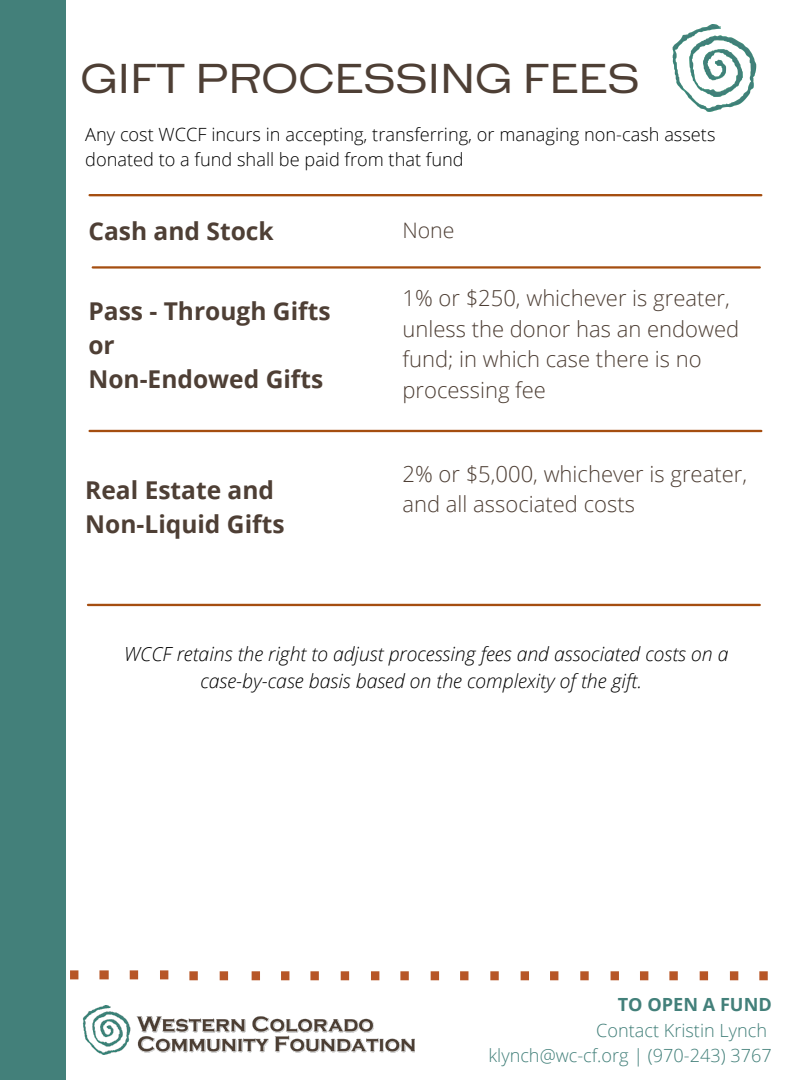
<style>
.page{position:relative;width:810px;height:1080px;background:#fff}
.page>*{position:absolute;margin:0;border:0;box-sizing:border-box;transform-origin:0 0}
.t1{font:500 39.25px "HK Gothic";color:#4e3f35}
.t2{font:700 24.56px/34.2px "Open Sans";color:#4e3f35}
.t3{font:300 22px/30.5px "Open Sans";color:#4e3f35}
.t4{font:300 21.31px "Open Sans";color:#4e3f35}
.t5{font:italic 300 19.44px/27.2px "Open Sans";color:#000;text-align:center}
.t6{font:300 18.19px/25.3px "Open Sans";color:#000}
.t7{font:300 18.12px/25.3px "Open Sans";color:#43807a;text-align:right}
.t8{font:700 18.12px "Open Sans";color:#43807a}
</style>
<div class="page">
<hr style="left:90px;top:194px;width:671px;height:2px;background:#a54e10">
<hr style="left:93px;top:266px;width:667px;height:3px;background:#a54e10">
<hr style="left:90px;top:430px;width:671px;height:2px;background:#a54e10">
<div style="left:0;top:0;width:66px;height:1080px;background:#43807a"></div>
<img style="left:672px;top:24px;width:85px;height:88px">
<img style="left:83px;top:1006px;width:332px;height:49px">
<img style="left:70px;top:970px;width:698px;height:11px">
<hr style="left:88px;top:604px;width:672px;height:2px;background:#a54e10">
<h1 class="t1" style="left:81px;top:57px;width:560px">GIFT PROCESSING FEES</h1>
<p class="t6" style="left:85px;top:121px;width:632px">Any cost WCCF incurs in accepting, transferring, or managing non-cash assets donated to a fund shall be paid from that fund</p>
<p class="t2" style="left:88px;top:213px;width:187px">Cash and Stock</p>
<p class="t4" style="left:402px;top:215px;width:54px">None</p>
<p class="t2" style="left:88px;top:293px;width:244px">Pass - Through Gifts or<br>Non-Endowed Gifts</p>
<p class="t3" style="left:402px;top:283px;width:338px">1% or $250, whichever is greater, unless the donor has an endowed fund; in which case there is no processing fee</p>
<p class="t2" style="left:85px;top:472px;width:201px">Real Estate and<br>Non-Liquid Gifts</p>
<p class="t3" style="left:402px;top:458px;width:346px">2% or $5,000, whichever is greater, and all associated costs</p>
<p class="t5" style="left:124px;top:640px;width:606px">WCCF retains the right to adjust processing fees and associated costs on a case-by-case basis based on the complexity of the gift.</p>
<p class="t8" style="left:618px;top:992px;width:156px">TO OPEN A FUND</p>
<p class="t7" style="left:489px;top:1017px;width:285px">Contact Kristin Lynch klynch@wc-cf.org | (970-243) 3767</p>
</div>
